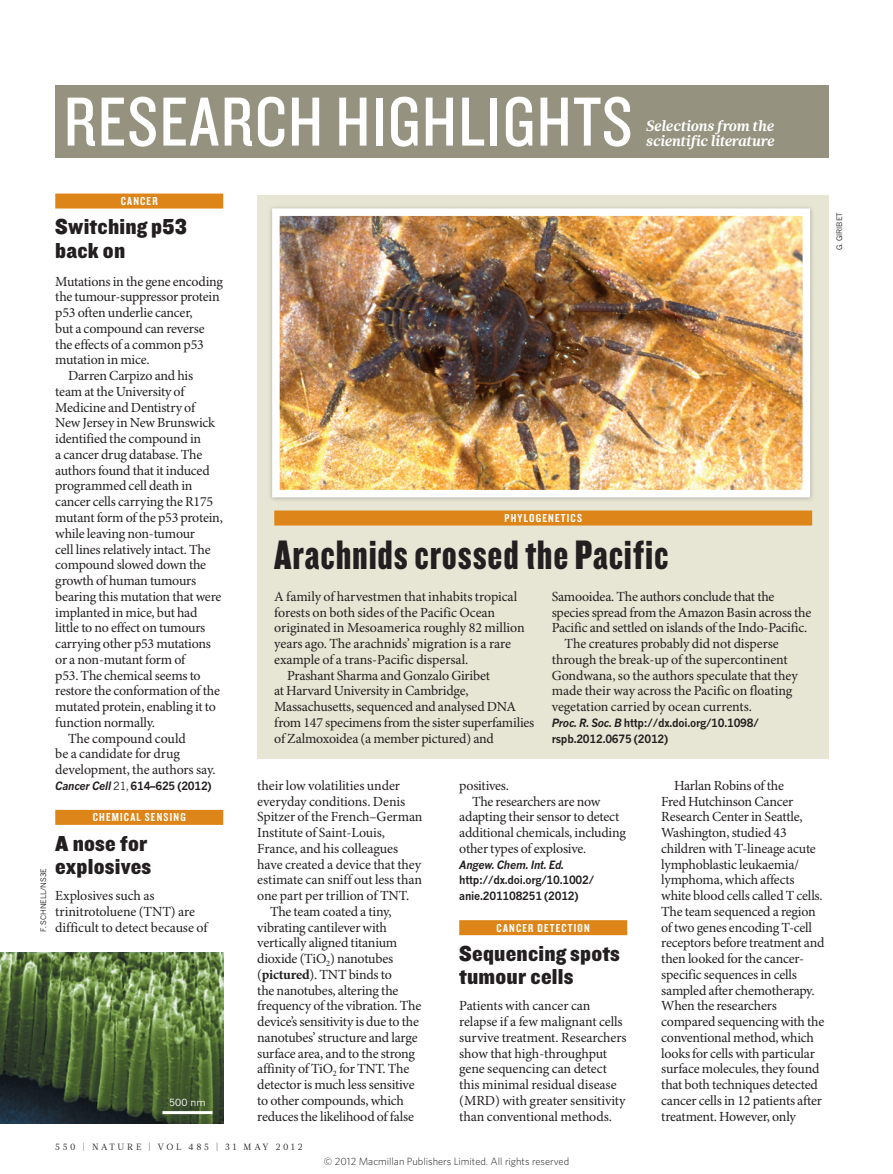
<style>
.page{position:relative;width:893px;height:1174px;background:#fff}
.page>*{position:absolute;margin:0;border:0;box-sizing:border-box;transform-origin:0 0}
.SECTION_HEADING_BOXE{font:72px "Knockout 29 Junior Ltweight";letter-spacing:.02em;color:#fff}
.BRIEFS_BOX_HEAD{font:42.75px "Knockout 69 Full Liteweight";letter-spacing:.02em;color:#231f20}
.RES_HIGH_HEAD_15{font:22.5px/23.7px "Knockout 71 Full Middlewt";letter-spacing:.01em;color:#231f20}
.t1{font:italic 700 15px/15px "Glosa Math";letter-spacing:-.005em;color:#fff}
.BODY_TEXT_R_L_INDENT{font:13.95px/15.8px "Minion Pro";letter-spacing:-.015em;color:#231f20}
.BODY_TEXT_R_L_1ST_PA{font:13.95px/15.8px "Minion Pro";letter-spacing:-.01em;color:#231f20}
.BRIEFS_SUBJECT_STRAP{font:12px "Knockout 49 Liteweight";letter-spacing:.1em;color:#fff}
.CC_SUBJECT_STRAP{font:12px "Knockout 49 Liteweight";letter-spacing:.1em;color:#fff}
.BRIEFS_PAPER{font:700 11.25px/15.8px "News Gothic MTOT";letter-spacing:-.02em;color:#231f20;scale:.95 1}
.t2{font:300 10.5px "Whitney";color:#231f20}
.t3{font:9.75px "News Gothic MTOT";color:#fff}
.t4{font:9px "Glosa Math";letter-spacing:.3em;color:#231f20}
.PIC_CREDIT{font:7.5px "News Gothic MTOT";color:#231f20}
.s1{font-style:italic}
.s2{font-weight:400}
.s3{font-weight:700}
</style>
<div class="page">
<div style="left:257px;top:195px;width:572px;height:564px;background:#e7e5d4"></div>
<div style="left:267px;top:204px;width:547px;height:298px;background:#231f20;opacity:.25"></div>
<img style="left:281px;top:217px;width:520px;height:271px">
<div style="left:272px;top:208px;width:538px;height:289px;border:8px solid #fff"></div>
<div style="left:274px;top:510px;width:538px;height:15px;background:#dd8519"></div>
<img style="left:0;top:952px;width:223px;height:171px">
<hr style="left:162px;top:1111px;width:50px;height:3px;background:#fff">
<div style="left:459px;top:920px;width:168px;height:15px;background:#dd8519"></div>
<div style="left:55px;top:193px;width:168px;height:15px;background:#dd8519"></div>
<div style="left:55px;top:810px;width:168px;height:15px;background:#dd8519"></div>
<div style="left:55px;top:85px;width:774px;height:72px;background:#95937f"></div>
<p class="SECTION_HEADING_BOXE" style="left:64px;top:75px;width:570px">RESEARCH HIGHLIGHTS</p>
<p class="t1" style="left:646px;top:118px;width:130px">Selections from the scientific literature</p>
<p class="PIC_CREDIT" style="left:39px;top:931px;width:65px;rotate:-90deg">F. SCHNELL/NS3E</p>
<p class="CC_SUBJECT_STRAP" style="left:121px;top:193px;width:38px">CANCER</p>
<p class="RES_HIGH_HEAD_15" style="left:55px;top:214px;width:133px">Switching p53 back on</p>
<p class="BODY_TEXT_R_L_1ST_PA" style="left:55px;top:274px;width:169px">Mutations in the gene encoding the tumour-suppressor protein p53 often underlie cancer,<br>but a compound can reverse the effects of a common p53 mutation in mice.</p>
<p class="BODY_TEXT_R_L_INDENT" style="left:55px;top:368px;width:169px;text-indent:13px">Darren Carpizo and his team at the University of<br>Medicine and Dentistry of<br>New Jersey in New Brunswick identified the compound in<br>a cancer drug database. The authors found that it induced programmed cell death in cancer cells carrying the R175 mutant form of the p53 protein, while leaving non-tumour<br>cell lines relatively intact. The compound slowed down the growth of human tumours bearing this mutation that were implanted in mice, but had little to no effect on tumours carrying other p53 mutations or a non-mutant form of<br>p53. The chemical seems to restore the conformation of the mutated protein, enabling it to function normally.</p>
<p class="BODY_TEXT_R_L_INDENT" style="left:55px;top:731px;width:162px;text-indent:13px">The compound could<br>be a candidate for drug development, the authors say.</p>
<p class="BRIEFS_PAPER" style="left:55px;top:777px;width:166px"><span class="s1">Cancer Cell</span> <span class="s2">21,</span> 614–625 (2012)</p>
<p class="BRIEFS_SUBJECT_STRAP" style="left:93px;top:809px;width:94px">CHEMICAL SENSING</p>
<p class="RES_HIGH_HEAD_15" style="left:55px;top:830px;width:98px">A nose for explosives</p>
<p class="BODY_TEXT_R_L_1ST_PA" style="left:55px;top:888px;width:154px">Explosives such as trinitrotoluene (TNT) are difficult to detect because of</p>
<p class="t3" style="left:169px;top:1096px;width:38px">500 nm</p>
<p class="BRIEFS_SUBJECT_STRAP" style="left:504px;top:510px;width:79px">PHYLOGENETICS</p>
<p class="BRIEFS_BOX_HEAD" style="left:274px;top:528px;width:396px">Arachnids crossed the Pacific</p>
<p class="BODY_TEXT_R_L_1ST_PA" style="left:274px;top:589px;width:252px">A family of harvestmen that inhabits tropical forests on both sides of the Pacific Ocean originated in Mesoamerica roughly 82 million years ago. The arachnids’ migration is a rare example of a trans-Pacific dispersal.</p>
<p class="BODY_TEXT_R_L_INDENT" style="left:274px;top:668px;width:262px;text-indent:13px">Prashant Sharma and Gonzalo Giribet<br>at Harvard University in Cambridge, Massachusetts, sequenced and analysed DNA from 147 specimens from the sister superfamilies of Zalmoxoidea (a member pictured) and</p>
<p class="BODY_TEXT_R_L_INDENT" style="left:552px;top:589px;width:261px">Samooidea. The authors conclude that the species spread from the Amazon Basin across the<br>Pacific and settled on islands of the Indo-Pacific.</p>
<p class="BODY_TEXT_R_L_INDENT" style="left:552px;top:636px;width:248px;text-indent:13px">The creatures probably did not disperse through the break-up of the supercontinent Gondwana, so the authors speculate that they made their way across the Pacific on floating vegetation carried by ocean currents.</p>
<p class="BRIEFS_PAPER" style="left:552px;top:714px;width:220px"><span class="s1">Proc. R. Soc. B</span> http://dx.doi.org/10.1098/ rspb.2012.0675 (2012)</p>
<p class="BODY_TEXT_R_L_1ST_PA" style="left:257px;top:778px;width:167px">their low volatilities under everyday conditions. Denis<br>Spitzer of the French–German<br>Institute of Saint-Louis,<br>France, and his colleagues have created a device that they estimate can sniff out less than one part per trillion of TNT.</p>
<p class="BODY_TEXT_R_L_INDENT" style="left:257px;top:904px;width:166px;text-indent:13px">The team coated a tiny, vibrating cantilever with vertically aligned titanium dioxide (TiO<sub>2</sub>) nanotubes (<span class="s3">pictured</span>). TNT binds to<br>the nanotubes, altering the frequency of the vibration. The device’s sensitivity is due to the nanotubes’ structure and large surface area, and to the strong affinity of TiO<sub>2</sub> for TNT. The detector is much less sensitive to other compounds, which reduces the likelihood of false</p>
<p class="BODY_TEXT_R_L_INDENT" style="left:459px;top:778px;width:51px">positives.</p>
<p class="BODY_TEXT_R_L_INDENT" style="left:459px;top:794px;width:168px;text-indent:13px">The researchers are now adapting their sensor to detect additional chemicals, including other types of explosive.</p>
<p class="BRIEFS_PAPER" style="left:459px;top:856px;width:144px"><span class="s1">Angew. Chem. Int. Ed. </span>http://dx.doi.org/10.1002/ anie.201108251 (2012)</p>
<p class="BRIEFS_SUBJECT_STRAP" style="left:497px;top:920px;width:95px">CANCER DETECTION</p>
<p class="RES_HIGH_HEAD_15" style="left:459px;top:940px;width:162px">Sequencing spots tumour cells</p>
<p class="BODY_TEXT_R_L_1ST_PA" style="left:459px;top:998px;width:169px">Patients with cancer can relapse if a few malignant cells survive treatment. Researchers show that high-throughput gene sequencing can detect this minimal residual disease (MRD) with greater sensitivity than conventional methods.</p>
<p class="BODY_TEXT_R_L_INDENT" style="left:661px;top:778px;width:165px;text-indent:13px">Harlan Robins of the<br>Fred Hutchinson Cancer<br>Research Center in Seattle,<br>Washington, studied 43 children with T-lineage acute lymphoblastic leukaemia/ lymphoma, which affects white blood cells called T cells.<br>The team sequenced a region of two genes encoding T-cell receptors before treatment and then looked for the cancer&shy;specific sequences in cells sampled after chemotherapy.<br>When the researchers compared sequencing with the conventional method, which looks for cells with particular surface molecules, they found that both techniques detected cancer cells in 12 patients after treatment. However, only</p>
<p class="t4" style="left:55px;top:1141px;width:248px">550 | NATURE | VOL 485 | 31 MAY 2012</p>
<p class="t2" style="left:324px;top:1154px;width:247px">© 2012 Macmillan Publishers Limited. All rights reserved</p>
<p class="PIC_CREDIT" style="left:835px;top:250px;width:39px;rotate:-90deg">G. GIRIBET</p>
</div>
